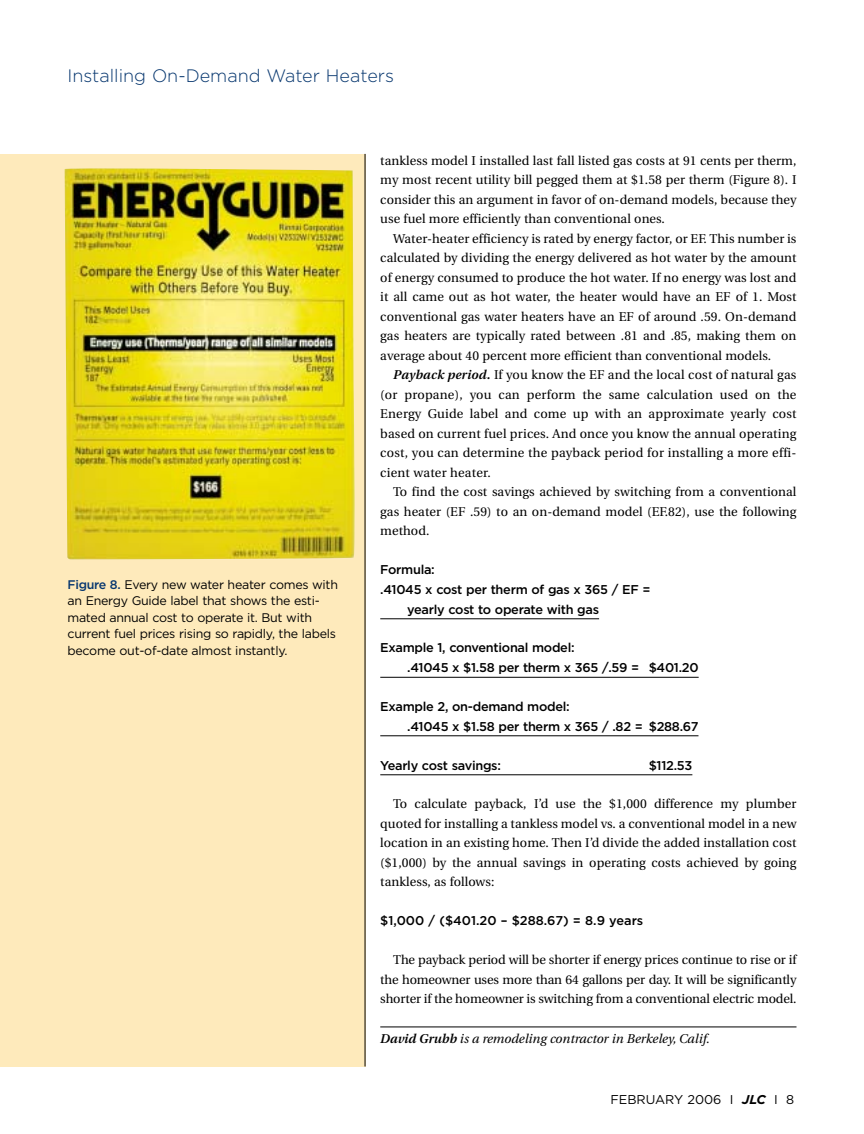
<style>
.page{position:relative;width:864px;height:1134px;background:#fff}
.page>*{position:absolute;margin:0;border:0;box-sizing:border-box;transform-origin:0 0}
.t1{font:300 18px "Gotham";color:#07376f}
.t2{font:12.75px/19.5px "Utopia";letter-spacing:.005em;color:#000;text-align:justify}
.t3{font:500 12.75px/19.5px "Gotham";letter-spacing:-.02em;color:#000}
.t4{font:italic 12.75px "Utopia";color:#000}
.t5{font:500 12.75px "Gotham";color:#000}
.t6{font:12.75px "Gotham";color:#000}
.t7{font:12.45px/16.5px "Gotham";letter-spacing:-.02em;color:#000}
.s1{font-weight:500;color:#07376f}
.s2{font-weight:600;font-style:italic}
.s3{font-weight:600}
.s4{font-weight:700;font-style:italic}
</style>
<div class="page">
<div style="left:0;top:154px;width:365px;height:912px;background:#feeabb"></div>
<hr style="left:380px;top:619px;width:219px;height:1px;background:#000">
<hr style="left:380px;top:677px;width:319px;height:1px;background:#000">
<hr style="left:380px;top:736px;width:318px;height:1px;background:#000">
<hr style="left:380px;top:775px;width:312px;height:1px;background:#000">
<hr style="left:380px;top:1027px;width:416px;height:1px;background:#000">
<img style="left:65px;top:168px;width:290px;height:391px">
<hr style="left:365px;top:154px;width:1px;height:912px;background:#000">
<h1 class="t1" style="left:68px;top:69px;width:328px">Installing On-Demand Water Heaters</h1>
<p class="t7" style="left:68px;top:577px;width:272px"><span class="s1">Figure 8.</span> Every new water heater comes with an Energy Guide label that shows the esti&shy;mated annual cost to operate it. But with current fuel prices rising so rapidly, the labels become out-of-date almost instantly.</p>
<p class="t2" style="left:380px;top:152px;width:418px">tankless model I installed last fall listed gas costs at 91 cents per therm, my most recent utility bill pegged them at $1.58 per therm (Figure 8). I consider this an argument in favor of on-demand models, because they use fuel more efficiently than conventional ones.</p>
<p class="t2" style="left:380px;top:230px;width:418px;text-indent:13px">Water-heater efficiency is rated by energy factor, or EF. This number is calculated by dividing the energy delivered as hot water by the amount of energy consumed to produce the hot water. If no energy was lost and it all came out as hot water, the heater would have an EF of 1. Most conventional gas water heaters have an EF of around .59. On-demand gas heaters are typically rated between .81 and .85, making them on average about 40 percent more efficient than conventional models.</p>
<p class="t2" style="left:380px;top:367px;width:418px;text-indent:13px"><span class="s2">Payback period.</span> If you know the EF and the local cost of natural gas (or propane), you can perform the same calculation used on the Energy Guide label and come up with an approximate yearly cost based on current fuel prices. And once you know the annual operating cost, you can determine the payback period for installing a more effi&shy;cient water heater.</p>
<p class="t2" style="left:380px;top:484px;width:418px;text-indent:13px">To find the cost savings achieved by switching from a conventional gas heater (EF .59) to an on-demand model (EF.82), use the following method.</p>
<p class="t3" style="left:380px;top:561px;width:56px">Formula:</p>
<p class="t3" style="left:380px;top:581px;width:272px">.41045 x cost per therm of gas x 365 / EF =</p>
<p class="t3" style="left:407px;top:600px;width:193px">yearly cost to operate with gas</p>
<p class="t3" style="left:407px;top:639px;width:293px;text-indent:-27px">Example 1, conventional model:<br>.41045 x $1.58 per therm x 365 /.59 = $401.20</p>
<p class="t3" style="left:407px;top:698px;width:293px;text-indent:-27px">Example 2, on-demand model:<br>.41045 x $1.58 per therm x 365 / .82 = $288.67</p>
<p class="t3" style="left:380px;top:756px;width:122px">Yearly cost savings:</p>
<p class="t3" style="left:649px;top:756px;width:45px">$112.53</p>
<p class="t2" style="left:380px;top:796px;width:418px;text-indent:13px">To calculate payback, I’d use the $1,000 difference my plumber quoted for installing a tankless model vs. a conventional model in a new location in an existing home. Then I’d divide the added installation cost ($1,000) by the annual savings in operating costs achieved by going tankless, as follows:</p>
<p class="t5" style="left:380px;top:916px;width:265px">$1,000 / ($401.20 – $288.67) = 8.9 years</p>
<p class="t2" style="left:380px;top:952px;width:418px;text-indent:13px">The payback period will be shorter if energy prices continue to rise or if the homeowner uses more than 64 gallons per day. It will be significantly shorter if the homeowner is switching from a conventional electric model.</p>
<p class="t4" style="left:380px;top:1033px;width:331px"><span class="s3">David Grubb</span> is a remodeling contractor in Berkeley, Calif.</p>
<p class="t6" style="left:610px;top:1094px;width:185px">FEBRUARY 2006 I <span class="s4">JLC</span> I 8</p>
</div>
